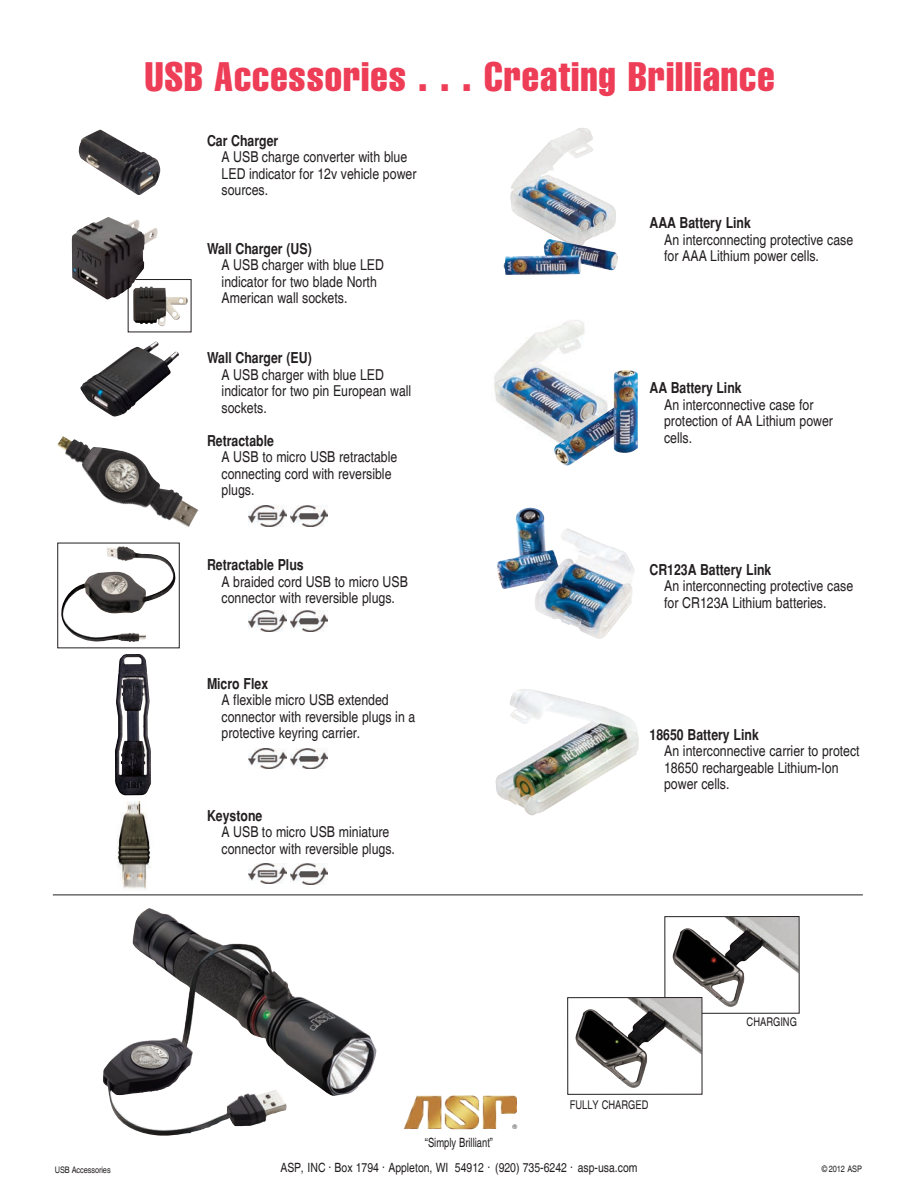
<style>
.page{position:relative;width:918px;height:1188px;background:#fff}
.page>*{position:absolute;margin:0;border:0;box-sizing:border-box;transform-origin:0 0}
.t1{font:extra-condensed 40.5px "Helvetica";letter-spacing:.025em;color:#ee3d56}
.t2{font:condensed 15px/16.5px "Helvetica";color:#231f20}
.t3{font:700 condensed 15px "Helvetica";color:#231f20}
.t4{font:condensed 12.75px "Helvetica";color:#231f20}
.t5{font:condensed 12.75px "Helvetica";color:#231f20;scale:.9 1}
.t6{font:condensed 12px "Helvetica";color:#231f20;scale:.95 1}
.t7{font:condensed 9px "Helvetica";letter-spacing:-.01em;color:#231f20}
.t8{font:6.3px "Helvetica";color:#231f20}
</style>
<div class="page">
<img style="left:495px;top:689px;width:144px;height:127px">
<hr style="left:53px;top:895px;width:810px;height:1px;background:#231f20">
<img style="left:103px;top:908px;width:273px;height:213px">
<img style="left:672px;top:918px;width:126px;height:89px">
<div style="left:664px;top:916px;width:136px;height:98px;border:1px solid #231f20"></div>
<img style="left:575px;top:999px;width:125px;height:89px">
<div style="left:567px;top:997px;width:135px;height:98px;border:1px solid #231f20"></div>
<img style="left:133px;top:287px;width:55px;height:39px">
<img style="left:72px;top:217px;width:86px;height:83px">
<img style="left:79px;top:130px;width:81px;height:65px">
<img style="left:117px;top:801px;width:34px;height:88px">
<img style="left:80px;top:342px;width:99px;height:75px">
<img style="left:404px;top:1095px;width:113px;height:34px">
<img style="left:497px;top:508px;width:138px;height:131px">
<img style="left:494px;top:320px;width:91px;height:120px">
<img style="left:554px;top:370px;width:84px;height:96px">
<img style="left:510px;top:128px;width:106px;height:111px">
<img style="left:504px;top:239px;width:114px;height:36px">
<img style="left:115px;top:654px;width:36px;height:141px">
<img style="left:61px;top:546px;width:114px;height:96px">
<div style="left:57px;top:543px;width:123px;height:105px;border:1px solid #231f20"></div>
<img style="left:57px;top:436px;width:141px;height:91px">
<img style="left:249px;top:505px;width:38px;height:21px">
<img style="left:290px;top:505px;width:38px;height:21px">
<img style="left:249px;top:611px;width:37px;height:21px">
<img style="left:290px;top:611px;width:38px;height:21px">
<img style="left:249px;top:748px;width:37px;height:21px">
<img style="left:290px;top:748px;width:38px;height:21px">
<img style="left:249px;top:863px;width:37px;height:21px">
<img style="left:290px;top:863px;width:38px;height:21px">
<h1 class="t1" style="left:145px;top:62px;width:631px">USB Accessories . . . Creating Brilliance</h1>
<p class="t3" style="left:207px;top:132px;width:73px">Car Charger</p>
<p class="t2" style="left:222px;top:149px;width:196px">A USB charge converter with blue<br>LED indicator for 12v vehicle power sources.</p>
<p class="t3" style="left:207px;top:240px;width:106px">Wall Charger (US)</p>
<p class="t2" style="left:222px;top:257px;width:164px">A USB charger with blue LED indicator for two blade North<br>American wall sockets.</p>
<p class="t3" style="left:207px;top:349px;width:106px">Wall Charger (EU)</p>
<p class="t2" style="left:222px;top:366px;width:191px">A USB charger with blue LED indicator for two pin European wall sockets.</p>
<p class="t3" style="left:207px;top:432px;width:68px">Retractable</p>
<p class="t2" style="left:222px;top:449px;width:177px">A USB to micro USB retractable connecting cord with reversible plugs.</p>
<p class="t3" style="left:207px;top:556px;width:98px">Retractable Plus</p>
<p class="t2" style="left:222px;top:573px;width:188px">A braided cord USB to micro USB connector with reversible plugs.</p>
<p class="t3" style="left:207px;top:675px;width:63px">Micro Flex</p>
<p class="t2" style="left:222px;top:692px;width:195px">A flexible micro USB extended connector with reversible plugs in a protective keyring carrier.</p>
<p class="t3" style="left:207px;top:807px;width:57px">Keystone</p>
<p class="t2" style="left:222px;top:824px;width:175px">A USB to micro USB miniature connector with reversible plugs.</p>
<p class="t3" style="left:650px;top:214px;width:103px">AAA Battery Link</p>
<p class="t2" style="left:664px;top:231px;width:191px">An interconnecting protective case for AAA Lithium power cells.</p>
<p class="t3" style="left:650px;top:379px;width:94px">AA Battery Link</p>
<p class="t2" style="left:664px;top:396px;width:170px">An interconnective case for protection of AA Lithium power cells.</p>
<p class="t3" style="left:650px;top:561px;width:124px">CR123A Battery Link</p>
<p class="t2" style="left:664px;top:578px;width:191px">An interconnecting protective case for CR123A Lithium batteries.</p>
<p class="t3" style="left:650px;top:726px;width:111px">18650 Battery Link</p>
<p class="t2" style="left:664px;top:743px;width:197px">An interconnective carrier to protect<br>18650 rechargeable Lithium-Ion power cells.</p>
<p class="t5" style="left:425px;top:1135px;width:77px">“Simply Brilliant”</p>
<p class="t8" style="left:513px;top:1125px;width:6px">®</p>
<p class="t6" style="left:570px;top:1097px;width:84px">FULLY CHARGED</p>
<p class="t6" style="left:747px;top:1015px;width:55px">CHARGING</p>
<p class="t4" style="left:280px;top:1160px;width:359px">ASP, INC . Box 1794 . Appleton, WI 54912 . (920) 735-6242 . asp-usa.com</p>
<p class="t7" style="left:55px;top:1164px;width:57px">USB Accessories</p>
<p class="t7" style="left:822px;top:1164px;width:42px">© 2012 ASP</p>
</div>
